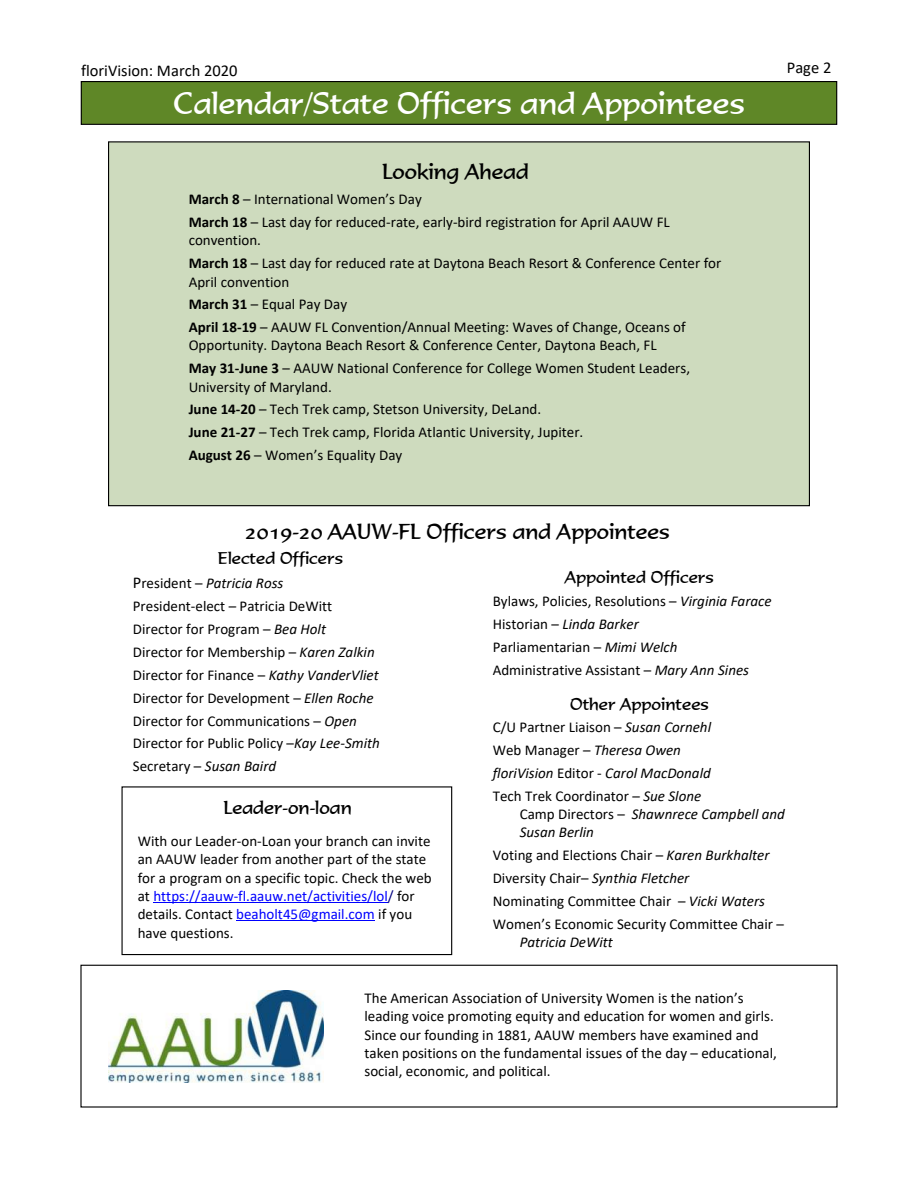
<style>
.page{position:relative;width:918px;height:1188px;background:#fff}
.page>*{position:absolute;margin:0;border:0;box-sizing:border-box;transform-origin:0 0}
.t1{font:30px "Formal 436 BT";color:#fff}
.t2{font:21px "Formal 436 BT";color:#000}
.t3{font:18px "Formal 436 BT";color:#000}
.t4{font:16.5px "Formal 436 BT";color:#000}
.t5{font:16.5px "Calibri";color:#000}
.t6{font:15px/22.8px "Calibri";color:#000}
.t7{font:italic 15px/18.3px "Calibri";color:#000}
.s1{font-weight:700}
.s2{font-size:16.5px}
.s3{font-style:italic}
.s4{color:#00f}
.s5{color:#000080}
.s6{font-style:normal}
</style>
<div class="page">
<div style="left:81px;top:82px;width:756px;height:42px;background:#5f8727"></div>
<div style="left:81px;top:81px;width:756px;height:44px;border:1px solid #000"></div>
<div style="left:109px;top:142px;width:700px;height:364px;background:#cedbbe"></div>
<div style="left:122px;top:786px;width:330px;height:169px;border:1px solid #000"></div>
<hr style="left:153px;top:902px;width:235px;height:1px;background:#00f">
<hr style="left:236px;top:920px;width:139px;height:1px;background:#00f">
<div style="left:80px;top:965px;width:758px;height:143px;border:1px solid #000"></div>
<img style="left:108px;top:990px;width:216px;height:92px">
<p class="t5" style="left:81px;top:64px;width:158px">floriVision: March 2020</p>
<p class="t5" style="left:787px;top:60px;width:46px">Page 2</p>
<h1 class="t1" style="left:173px;top:92px;width:574px">Calendar/State Officers and Appointees</h1>
<h2 class="t2" style="left:382px;top:163px;width:148px">Looking Ahead</h2>
<p class="t6" style="left:189px;top:189px;width:483px"><span class="s1">March 8</span> – International Women’s Day<br><span class="s1">March 18</span> – Last day for reduced-rate, early-bird registration for April AAUW FL</p>
<p class="t6" style="left:189px;top:230px;width:534px">convention.<br><span class="s1">March 18</span> – Last day for reduced rate at Daytona Beach Resort &amp; Conference Center for</p>
<p class="t6" style="left:189px;top:271px;width:499px">April convention<br><span class="s1">March 31</span> – Equal Pay Day<br><span class="s1">April 18-19</span> – AAUW FL Convention/Annual Meeting: Waves of Change, Oceans of</p>
<p class="t6" style="left:189px;top:335px;width:503px">Opportunity. Daytona Beach Resort &amp; Conference Center, Daytona Beach, FL<br><span class="s1">May 31-June 3</span> – AAUW National Conference for College Women Student Leaders,</p>
<p class="t6" style="left:189px;top:376px;width:396px">University of Maryland.<br><span class="s1">June 14-20</span> – Tech Trek camp, Stetson University, DeLand.<br><span class="s1">June 21-27</span> – Tech Trek camp, Florida Atlantic University, Jupiter.<br><span class="s1">August 26</span> – Women’s Equality Day</p>
<h2 class="t2" style="left:245px;top:523px;width:427px">2019-20 AAUW-FL Officers and Appointees</h2>
<p class="t4" style="left:218px;top:552px;width:127px">Elected Officers</p>
<p class="t6" style="left:133px;top:573px;width:249px"><span class="s2">P</span>resident – <span class="s3">Patricia Ross<br></span>President-elect – Patricia DeWitt Director for Program – <span class="s3">Bea Holt<br></span>Director for Membership – <span class="s3">Karen Zalkin </span>Director for Finance – <span class="s3">Kathy VanderVliet </span>Director for Development – <span class="s3">Ellen Roche </span>Director for Communications – <span class="s3">Open </span>Director for Public Policy –<span class="s3">Kay Lee-Smith </span>Secretary – <span class="s3">Susan Baird</span></p>
<p class="t3" style="left:224px;top:800px;width:130px">Leader-on-loan</p>
<p class="t6" style="left:138px;top:833px;width:295px;line-height:18.3px">With our Leader-on-Loan your branch can invite an AAUW leader from another part of the state for a program on a specific topic. Check the web at <span class="s4">https://aauw-fl.aauw.net/activities/lol</span><span class="s5">/</span> for details. Contact <span class="s4">beaholt45@gmail.com</span> if you have questions.</p>
<p class="t4" style="left:565px;top:571px;width:150px">Appointed Officers</p>
<p class="t6" style="left:493px;top:591px;width:280px">Bylaws, Policies, Resolutions – <span class="s3">Virginia Farace </span>Historian – <span class="s3">Linda Barker<br></span>Parliamentarian – <span class="s3">Mimi Welch<br></span>Administrative Assistant – <span class="s3">Mary Ann Sines</span></p>
<p class="t4" style="left:570px;top:697px;width:140px">Other Appointees</p>
<p class="t6" style="left:493px;top:717px;width:220px">C/U Partner Liaison – <span class="s3">Susan Cornehl </span>Web Manager – <span class="s3">Theresa Owen floriVision</span> Editor - <span class="s3">Carol MacDonald </span>Tech Trek Coordinator – <span class="s3">Sue Slone</span></p>
<p class="t7" style="left:520px;top:806px;width:267px"><span class="s6">Camp Directors –</span> Shawnrece Campbell and<br>Susan Berlin</p>
<p class="t6" style="left:493px;top:845px;width:293px">Voting and Elections Chair – <span class="s3">Karen Burkhalter </span>Diversity Chair– <span class="s3">Synthia Fletcher<br></span>Nominating Committee Chair – <span class="s3">Vicki Waters </span>Women’s Economic Security Committee Chair –</p>
<p class="t7" style="left:520px;top:934px;width:95px">Patricia DeWitt</p>
<p class="t6" style="left:364px;top:990px;width:414px;line-height:18.3px">The American Association of University Women is the nation’s leading voice promoting equity and education for women and girls.<br>Since our founding in 1881, AAUW members have examined and taken positions on the fundamental issues of the day – educational, social, economic, and political.</p>
</div>
